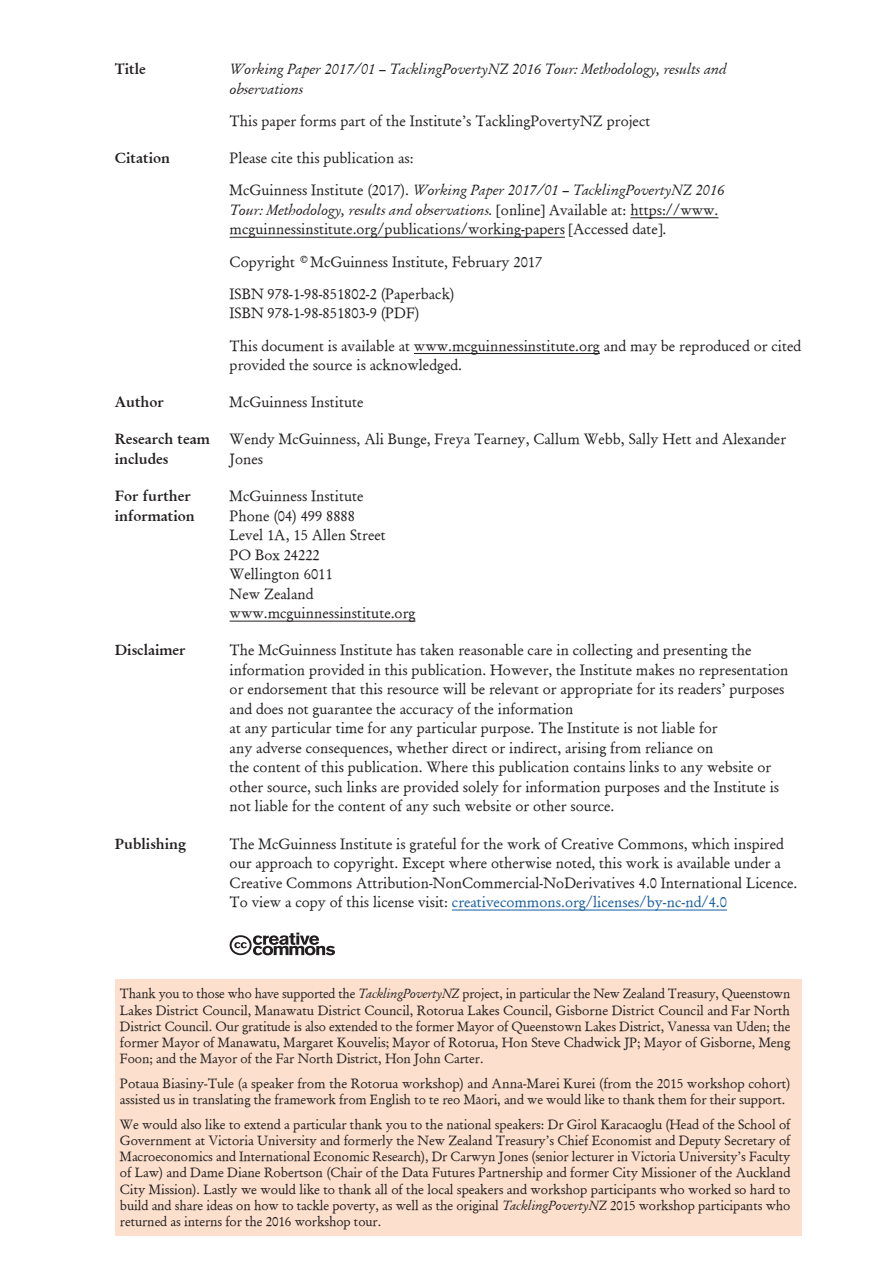
<style>
.page{position:relative;width:893px;height:1263px;background:#fff}
.page>*{position:absolute;margin:0;border:0;box-sizing:border-box;transform-origin:0 0}
.Body_reg{font:15px/19.5px "Garamond Macronby Paul Kennett";color:#231f20}
.Body_bold{font:15px/19.5px "Garamond Macron Bold By Paul Kennett";color:#231f20}
.Body_reg-2{font:15px/19.5px "Garamond Macron Italics By Paul Kennett";color:#231f20}
.Copyright_page_Text{font:13.5px/16.2px "Garamond Macronby Paul Kennett";letter-spacing:-.01em;color:#231f20;text-align:justify}
.s1{font-family:"Garamond Macron Italics By Paul Kennett"}
.s2{color:#175d9e}
</style>
<div class="page">
<div style="left:115px;top:980px;width:686px;height:256px;background:#fce0cd"></div>
<hr style="left:630px;top:217px;width:88px;height:1px;background:#231f20">
<hr style="left:230px;top:237px;width:335px;height:1px;background:#231f20">
<hr style="left:414px;top:353px;width:186px;height:1px;background:#231f20">
<hr style="left:230px;top:621px;width:185px;height:1px;background:#231f20">
<hr style="left:452px;top:910px;width:275px;height:1px;background:#175d9e">
<svg style="left:230px;top:932px;width:105px;height:23px"></svg>
<p class="Body_bold" style="left:115px;top:59px;width:33px">Title</p>
<p class="Body_reg-2" style="left:230px;top:59px;width:499px">Working Paper 2017/01 – TacklingPovertyNZ 2016 Tour: Methodology, results and observations</p>
<p class="Body_reg" style="left:230px;top:110px;width:422px">This paper forms part of the Institute’s TacklingPovertyNZ project</p>
<p class="Body_bold" style="left:115px;top:148px;width:57px">Citation</p>
<p class="Body_reg" style="left:230px;top:148px;width:186px">Please cite this publication as:</p>
<p class="Body_reg" style="left:230px;top:180px;width:496px">McGuinness Institute (2017). <span class="s1">Working Paper 2017/01 – TacklingPovertyNZ 2016<br>Tour: Methodology, results and observations.</span> [online] Available at: https://www. mcguinnessinstitute.org/publications/working-papers [Accessed date].</p>
<p class="Body_reg" style="left:230px;top:251px;width:314px">Copyright © McGuinness Institute, February 2017</p>
<p class="Body_reg" style="left:230px;top:283px;width:226px">ISBN 978-1-98-851802-2 (Paperback)<br>ISBN 978-1-98-851803-9 (PDF)</p>
<p class="Body_reg" style="left:230px;top:335px;width:573px">This document is available at www.mcguinnessinstitute.org and may be reproduced or cited provided the source is acknowledged.</p>
<p class="Body_bold" style="left:115px;top:392px;width:51px">Author</p>
<p class="Body_reg" style="left:230px;top:392px;width:135px">McGuinness Institute</p>
<p class="Body_bold" style="left:115px;top:429px;width:96px">Research team includes</p>
<p class="Body_reg" style="left:230px;top:429px;width:558px">Wendy McGuinness, Ali Bunge, Freya Tearney, Callum Webb, Sally Hett and Alexander<br>Jones</p>
<p class="Body_bold" style="left:115px;top:486px;width:82px">For further information</p>
<p class="Body_reg" style="left:230px;top:486px;width:135px">McGuinness Institute</p>
<p class="Body_reg" style="left:230px;top:505px;width:127px">Phone (04) 499 8888</p>
<p class="Body_reg" style="left:230px;top:525px;width:158px">Level 1A, 15 Allen Street</p>
<p class="Body_reg" style="left:230px;top:544px;width:92px">PO Box 24222</p>
<p class="Body_reg" style="left:230px;top:564px;width:105px">Wellington 6011</p>
<p class="Body_reg" style="left:230px;top:583px;width:85px">New Zealand</p>
<p class="Body_reg" style="left:230px;top:603px;width:187px">www.mcguinnessinstitute.org</p>
<p class="Body_bold" style="left:115px;top:640px;width:72px">Disclaimer</p>
<p class="Body_reg" style="left:230px;top:640px;width:560px">The McGuinness Institute has taken reasonable care in collecting and presenting the information provided in this publication. However, the Institute makes no representation or endorsement that this resource will be relevant or appropriate for its readers’ purposes and does not guarantee the accuracy of the information<br>at any particular time for any particular purpose. The Institute is not liable for<br>any adverse consequences, whether direct or indirect, arising from reliance on<br>the content of this publication. Where this publication contains links to any website or other source, such links are provided solely for information purposes and the Institute is not liable for the content of any such website or other source.</p>
<p class="Body_bold" style="left:115px;top:833px;width:73px">Publishing</p>
<p class="Body_reg" style="left:230px;top:833px;width:569px">The McGuinness Institute is grateful for the work of Creative Commons, which inspired our approach to copyright. Except where otherwise noted, this work is available under a Creative Commons Attribution-NonCommercial-NoDerivatives 4.0 International Licence.<br>To view a copy of this license visit: <span class="s2">creativecommons.org/licenses/by-nc-nd/4.0</span></p>
<p class="Copyright_page_Text" style="left:120px;top:985px;width:672px">Thank you to those who have supported the <span class="s1">TacklingPovertyNZ</span> project, in particular the New Zealand Treasury, Queenstown Lakes District Council, Manawatu District Council, Rotorua Lakes Council, Gisborne District Council and Far North District Council. Our gratitude is also extended to the former Mayor of Queenstown Lakes District, Vanessa van Uden; the former Mayor of Manawatu, Margaret Kouvelis; Mayor of Rotorua, Hon Steve Chadwick JP; Mayor of Gisborne, Meng Foon; and the Mayor of the Far North District, Hon John Carter.</p>
<p class="Copyright_page_Text" style="left:120px;top:1075px;width:672px">Potaua Biasiny-Tule (a speaker from the Rotorua workshop) and Anna-Marei Kurei (from the 2015 workshop cohort) assisted us in translating the framework from English to te reo Mäori, and we would like to thank them for their support.</p>
<p class="Copyright_page_Text" style="left:120px;top:1115px;width:672px">We would also like to extend a particular thank you to the national speakers: Dr Girol Karacaoglu (Head of the School of Government at Victoria University and formerly the New Zealand Treasury’s Chief Economist and Deputy Secretary of Macroeconomics and International Economic Research), Dr Carwyn Jones (senior lecturer in Victoria University’s Faculty of Law) and Dame Diane Robertson (Chair of the Data Futures Partnership and former City Missioner of the Auckland City Mission). Lastly we would like to thank all of the local speakers and workshop participants who worked so hard to build and share ideas on how to tackle poverty, as well as the original <span class="s1">TacklingPovertyNZ</span> 2015 workshop participants who returned as interns for the 2016 workshop tour.</p>
</div>
